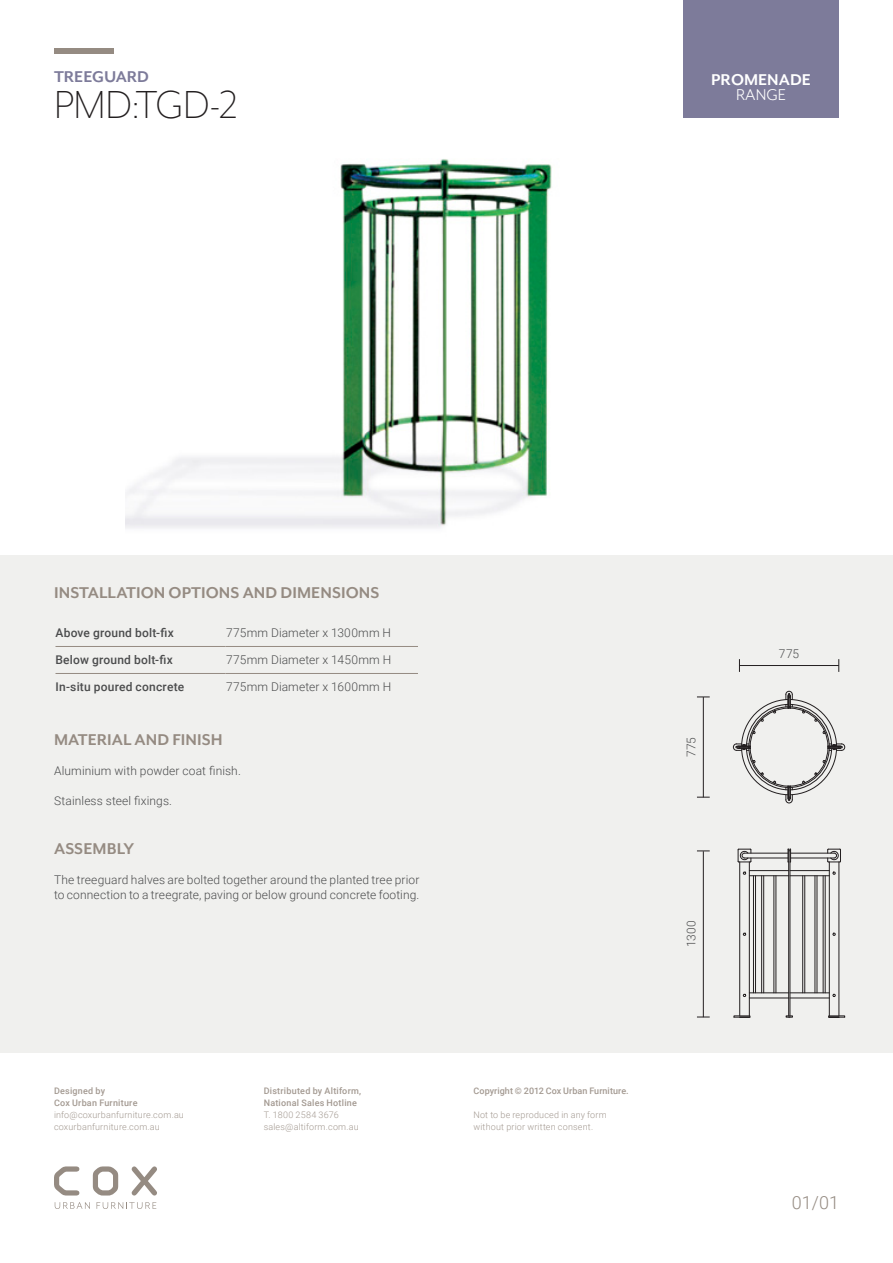
<style>
.page{position:relative;width:893px;height:1263px;background:#fff}
.page>*{position:absolute;margin:0;border:0;box-sizing:border-box;transform-origin:0 0}
.Product_Code_Heading{font:300 45px "Mr Eaves Mod OT";letter-spacing:-.01em;color:#231f20}
.Heading__Uppercase{font:700 18px "Mr Eaves Mod OT";letter-spacing:.005em;color:#958b82}
.t1{font:700 18px "Mr Eaves Mod OT";color:#fff}
.Heading__Uppercase-2{font:700 18px "Mr Eaves Mod OT";letter-spacing:-.005em;color:#7d7b9a}
.t2{font:18px "Mr Eaves Mod OT";color:#fff}
.t3{font:300 18px "Roboto";color:#958b82}
.Body_Copy{font:300 12px/15px "Roboto";letter-spacing:.01em;color:#4b4c4d}
.Body_Copy_Bold__Tabl{font:500 12px "Roboto";letter-spacing:.02em;color:#4b4c4d}
.Product_Measurements{font:300 12px "Roboto";letter-spacing:.02em;color:#4b4c4d}
.Contact_Details_Brow{font:300 9px/12px "Roboto";letter-spacing:.02em;color:#a39991}
.Contact_Details_Brow-2{font:500 9px/12px "Roboto";letter-spacing:.025em;color:#a39991}
</style>
<div class="page">
<div style="left:683px;top:0;width:156px;height:118px;background:#7d7b9a"></div>
<div style="left:54px;top:49px;width:60px;height:5px;background:#958b82"></div>
<svg style="left:54px;top:1166px;width:25px;height:29px"></svg>
<svg style="left:93px;top:1166px;width:25px;height:29px"></svg>
<svg style="left:132px;top:1166px;width:25px;height:29px"></svg>
<svg style="left:55px;top:1202px;width:35px;height:7px"></svg>
<svg style="left:97px;top:1202px;width:59px;height:7px"></svg>
<img style="left:125px;top:159px;width:427px;height:369px">
<div style="left:0;top:556px;width:893px;height:497px;background:#f0f0ee"></div>
<hr style="left:56px;top:646px;width:169px;height:1px;background:#958b82">
<hr style="left:225px;top:646px;width:193px;height:1px;background:#958b82">
<hr style="left:56px;top:673px;width:169px;height:1px;background:#958b82">
<hr style="left:225px;top:673px;width:193px;height:1px;background:#958b82">
<svg style="left:697px;top:851px;width:13px;height:1px"></svg>
<hr style="left:703px;top:851px;width:1px;height:166px;background:#231f20">
<svg style="left:697px;top:1017px;width:13px;height:1px"></svg>
<svg style="left:838px;top:659px;width:1px;height:13px"></svg>
<hr style="left:739px;top:665px;width:100px;height:1px;background:#231f20">
<svg style="left:739px;top:659px;width:1px;height:13px"></svg>
<svg style="left:733px;top:691px;width:112px;height:112px"></svg>
<hr style="left:749px;top:862px;width:1px;height:154px;background:#231f20">
<hr style="left:739px;top:862px;width:1px;height:154px;background:#231f20">
<hr style="left:790px;top:849px;width:1px;height:167px;background:#231f20">
<hr style="left:788px;top:849px;width:1px;height:167px;background:#231f20">
<svg style="left:788px;top:849px;width:3px;height:14px"></svg>
<svg style="left:738px;top:849px;width:14px;height:14px"></svg>
<hr style="left:744px;top:853px;width:44px;height:1px;background:#231f20">
<hr style="left:744px;top:858px;width:44px;height:1px;background:#231f20">
<hr style="left:791px;top:853px;width:43px;height:1px;background:#231f20">
<hr style="left:791px;top:858px;width:43px;height:1px;background:#231f20">
<svg style="left:827px;top:849px;width:14px;height:14px"></svg>
<svg style="left:734px;top:1016px;width:16px;height:2px"></svg>
<hr style="left:829px;top:862px;width:1px;height:154px;background:#231f20">
<hr style="left:839px;top:862px;width:1px;height:154px;background:#231f20">
<svg style="left:828px;top:1016px;width:17px;height:2px"></svg>
<hr style="left:749px;top:998px;width:40px;height:1px;background:#231f20">
<hr style="left:749px;top:870px;width:40px;height:1px;background:#231f20">
<hr style="left:749px;top:875px;width:40px;height:1px;background:#231f20">
<hr style="left:749px;top:992px;width:40px;height:1px;background:#231f20">
<hr style="left:753px;top:876px;width:1px;height:117px;background:#231f20">
<hr style="left:755px;top:876px;width:1px;height:117px;background:#231f20">
<hr style="left:761px;top:876px;width:1px;height:117px;background:#231f20">
<hr style="left:763px;top:876px;width:1px;height:117px;background:#231f20">
<hr style="left:774px;top:876px;width:1px;height:117px;background:#231f20">
<hr style="left:776px;top:876px;width:1px;height:117px;background:#231f20">
<hr style="left:790px;top:998px;width:39px;height:1px;background:#231f20">
<hr style="left:790px;top:870px;width:39px;height:1px;background:#231f20">
<hr style="left:790px;top:875px;width:39px;height:1px;background:#231f20">
<hr style="left:790px;top:992px;width:39px;height:1px;background:#231f20">
<hr style="left:825px;top:876px;width:1px;height:117px;background:#231f20">
<hr style="left:823px;top:876px;width:1px;height:117px;background:#231f20">
<hr style="left:817px;top:876px;width:1px;height:117px;background:#231f20">
<hr style="left:815px;top:876px;width:1px;height:117px;background:#231f20">
<hr style="left:804px;top:876px;width:1px;height:117px;background:#231f20">
<hr style="left:802px;top:876px;width:1px;height:117px;background:#231f20">
<svg style="left:786px;top:1016px;width:7px;height:2px"></svg>
<svg style="left:697px;top:697px;width:13px;height:1px"></svg>
<hr style="left:703px;top:697px;width:1px;height:100px;background:#231f20">
<svg style="left:697px;top:797px;width:13px;height:1px"></svg>
<p class="Heading__Uppercase-2" style="left:54px;top:67px;width:97px">TREEGUARD</p>
<p class="Product_Code_Heading" style="left:54px;top:80px;width:186px">PMD:TGD-2</p>
<h2 class="t1" style="left:711px;top:69px;width:101px">PROMENADE</h2>
<h2 class="t2" style="left:736px;top:85px;width:52px">RANGE</h2>
<p class="Heading__Uppercase" style="left:54px;top:583px;width:327px">INSTALLATION OPTIONS AND DIMENSIONS</p>
<p class="Body_Copy_Bold__Tabl" style="left:56px;top:625px;width:120px">Above ground bolt-fix</p>
<p class="Body_Copy" style="left:226px;top:625px;width:166px">775mm Diameter x 1300mm H</p>
<p class="Body_Copy_Bold__Tabl" style="left:56px;top:652px;width:119px">Below ground bolt-fix</p>
<p class="Body_Copy" style="left:226px;top:652px;width:167px">775mm Diameter x 1450mm H</p>
<p class="Body_Copy_Bold__Tabl" style="left:56px;top:679px;width:130px">In-situ poured concrete</p>
<p class="Body_Copy" style="left:226px;top:679px;width:167px">775mm Diameter x 1600mm H</p>
<p class="Heading__Uppercase" style="left:54px;top:730px;width:170px">MATERIAL AND FINISH</p>
<p class="Body_Copy" style="left:54px;top:763px;width:188px">Aluminium with powder coat finish.</p>
<p class="Body_Copy" style="left:54px;top:793px;width:120px">Stainless steel fixings.</p>
<p class="Heading__Uppercase" style="left:54px;top:838px;width:82px">ASSEMBLY</p>
<p class="Body_Copy" style="left:54px;top:871px;width:367px">The treeguard halves are bolted together around the planted tree prior to connection to a treegrate, paving or below ground concrete footing.</p>
<p class="Contact_Details_Brow-2" style="left:54px;top:1084px;width:85px">Designed by<br>Cox Urban Furniture</p>
<p class="Contact_Details_Brow" style="left:54px;top:1108px;width:131px">info@coxurbanfurniture.com.au coxurbanfurniture.com.au</p>
<p class="Contact_Details_Brow-2" style="left:264px;top:1084px;width:99px">Distributed by Altiform,<br>National Sales Hotline</p>
<p class="Contact_Details_Brow" style="left:264px;top:1108px;width:96px">T. 1800 2584 3676 sales@altiform.com.au</p>
<p class="Contact_Details_Brow-2" style="left:473px;top:1084px;width:157px">Copyright © 2012 Cox Urban Furniture.</p>
<p class="Contact_Details_Brow" style="left:473px;top:1108px;width:135px">Not to be reproduced in any form without prior written consent.</p>
<p class="Product_Measurements" style="left:683px;top:757px;width:22px;rotate:-90deg">775</p>
<p class="Product_Measurements" style="left:683px;top:947px;width:28px;rotate:-90deg">1300</p>
<p class="Product_Measurements" style="left:779px;top:645px;width:22px">775</p>
<p class="t3" style="left:792px;top:1190px;width:49px">01/01</p>
</div>
